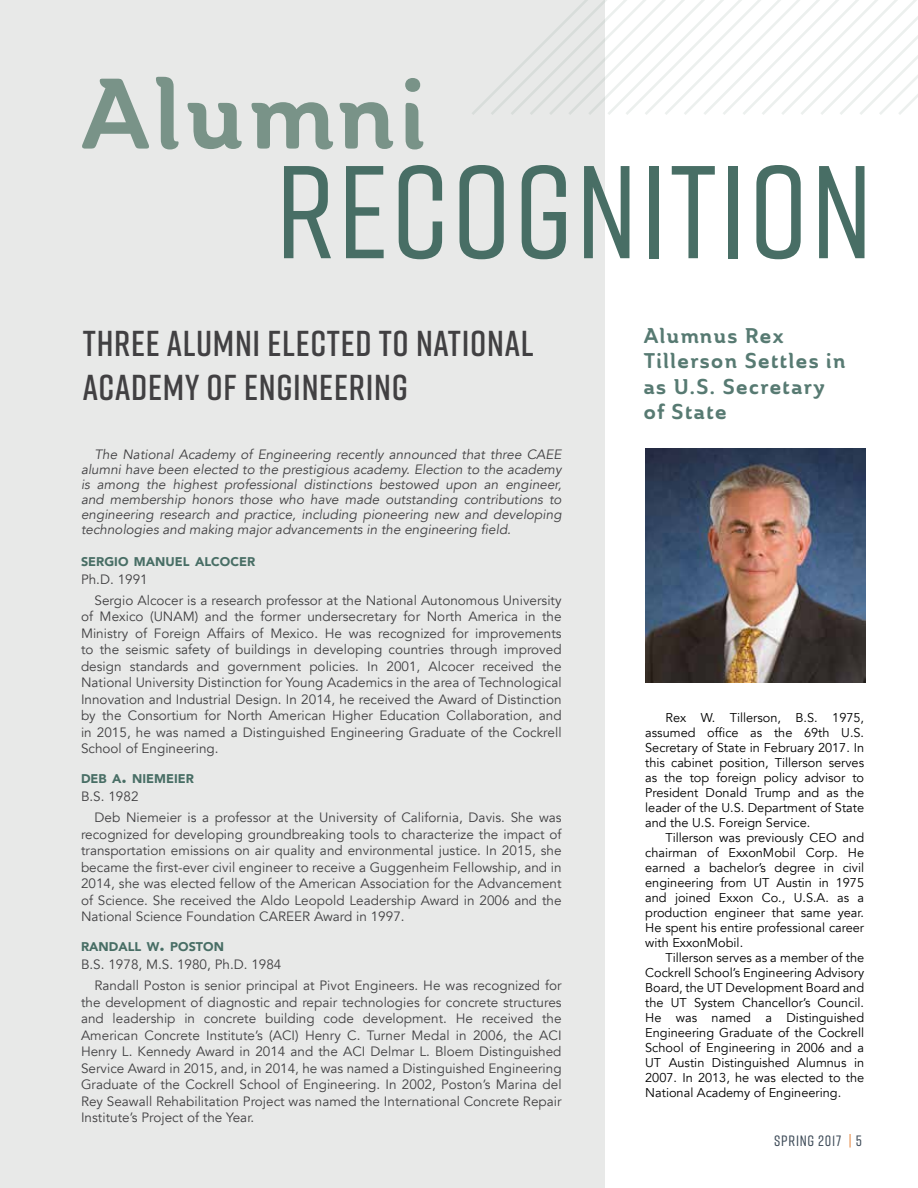
<style>
.page{position:relative;width:918px;height:1188px;background:#fff}
.page>*{position:absolute;margin:0;border:0;box-sizing:border-box;transform-origin:0 0}
.t1{font:500 131.7px "Rift";letter-spacing:.02em;color:#486e65}
.t2{font:98.7px "Ainslie Nor Bol";letter-spacing:.05em;color:#799388}
.t3{font:600 36px/43.5px "Rift";letter-spacing:.02em;color:#414042}
.t4{font:21px/25.5px "Ainslie Nor Bol";letter-spacing:.07em;color:#577a72}
.t5{font:500 15px "Rift";letter-spacing:.05em;color:#3d4a57}
.t6{font:13.5px/16.5px "Avenir";color:#414042}
.t7{font:italic 13.5px/15px "Avenir";color:#414042;text-align:justify}
.t8{font:12.75px/15px "Avenir";color:#000;text-align:justify}
.t9{font:900 12.6px "Avenir";letter-spacing:.005em;color:#486e65}
.s1{font-size:18px}
.s2{color:#e58742}
</style>
<div class="page">
<div style="left:0;top:0;width:605px;height:1188px;background:#e8e9e8"></div>
<img style="left:645px;top:448px;width:220px;height:235px">
<svg style="left:472px;top:0;width:446px;height:115px"></svg>
<h2 class="t2" style="left:81px;top:47px;width:346px">Alumni</h2>
<h1 class="t1" style="left:276px;top:119px;width:598px">RECOGNITION</h1>
<h3 class="t3" style="left:83px;top:321px;width:452px">THREE ALUMNI ELECTED TO NATIONAL<br>ACADEMY OF ENGINEERING</h3>
<h3 class="t4" style="left:644px;top:323px;width:203px">Alumnus Rex<br>Tillerson Settles in as U.S. Secretary of State</h3>
<p class="t7" style="left:81px;top:447px;width:482px;text-indent:14px">The National Academy of Engineering recently announced that three CAEE alumni have been elected to the prestigious academy. Election to the academy is among the highest professional distinctions bestowed upon an engineer, and membership honors those who have made outstanding contributions to engineering research and practice, including pioneering new and developing technologies and making major advancements in the engineering field.</p>
<p class="t9" style="left:81px;top:551px;width:64px">SERGIO MAN</p>
<p class="t9" style="left:166px;top:551px;width:56px">UEL ALCOCER</p>
<p class="t6" style="left:94px;top:569px;width:469px;line-height:21px;text-indent:-14px">Ph.D. 1991<br>Sergio Alcocer is a research professor at the National Autonomous University</p>
<p class="t6" style="left:81px;top:609px;width:482px;text-align:justify">of Mexico (UNAM) and the former undersecretary for North America in the Ministry of Foreign Affairs of Mexico. He was recognized for improvements to the seismic safety of buildings in developing countries through improved design standards and government policies. In 2001, Alcocer received the National University Distinction for Young Academics in the area of Technological Innovation and Industrial Design. In 2014, he received the Award of Distinction by the Consortium for North American Higher Education Collaboration, and in 2015, he was named a Distinguished Engineering Graduate of the Cockrell School of Engineering.</p>
<p class="t9" style="left:81px;top:768px;width:60px">DEBA<span class="s1">.</span> NIEMEIER</p>
<p class="t6" style="left:94px;top:786px;width:469px;line-height:21px;text-indent:-14px">B.S. 1982<br>Deb Niemeier is a professor at the University of California, Davis. She was</p>
<p class="t6" style="left:81px;top:826px;width:482px;text-align:justify">recognized for developing groundbreaking tools to characterize the impact of transportation emissions on air quality and environmental justice. In 2015, she became the first-ever civil engineer to receive a Guggenheim Fellowship, and in 2014, she was elected fellow of the American Association for the Advancement of Science. She received the Aldo Leopold Leadership Award in 2006 and the National Science Foundation CAREER Award in 1997.</p>
<p class="t9" style="left:81px;top:936px;width:11px">RANDA</p>
<p class="t9" style="left:128px;top:936px;width:79px">LL W<span class="s1">.</span> POSTON</p>
<p class="t6" style="left:94px;top:954px;width:469px;line-height:21px;text-indent:-14px">B.S. 1978, M.S. 1980, Ph.D. 1984<br>Randall Poston is senior principal at Pivot Engineers. He was recognized for</p>
<p class="t6" style="left:81px;top:994px;width:482px;text-align:justify">the development of diagnostic and repair technologies for concrete structures and leadership in concrete building code development. He received the American Concrete Institute’s (ACI) Henry C. Turner Medal in 2006, the ACI Henry L. Kennedy Award in 2014 and the ACI Delmar L. Bloem Distinguished Service Award in 2015, and, in 2014, he was named a Distinguished Engineering Graduate of the Cockrell School of Engineering. In 2002, Poston’s Marina del Rey Seawall Rehabilitation Project was named the International Concrete Repair Institute’s Project of the Year.</p>
<p class="t8" style="left:645px;top:710px;width:220px;text-indent:20px">Rex W. Tillerson, B.S. 1975, assumed office as the 69th U.S.<br>Secretary of State in February 2017. In this cabinet position, Tillerson serves as the top foreign policy advisor to President Donald Trump and as the leader of the U.S. Department of State and the U.S. Foreign Service.</p>
<p class="t8" style="left:645px;top:830px;width:220px;text-indent:20px">Tillerson was previously CEO and chairman of ExxonMobil Corp. He earned a bachelor’s degree in civil engineering from UT Austin in 1975 and joined Exxon Co., U.S.A. as a production engineer that same year.<br>He spent his entire professional career with ExxonMobil.</p>
<p class="t8" style="left:645px;top:950px;width:220px;text-indent:20px">Tillerson serves as a member of the Cockrell School’s Engineering Advisory Board, the UT Development Board and the UT System Chancellor’s Council.<br>He was named a Distinguished Engineering Graduate of the Cockrell School of Engineering in 2006 and a UT Austin Distinguished Alumnus in 2007. In 2013, he was elected to the National Academy of Engineering.</p>
<p class="t5" style="left:774px;top:1131px;width:89px">SPRING 2017 <span class="s2">|</span> 5</p>
</div>
